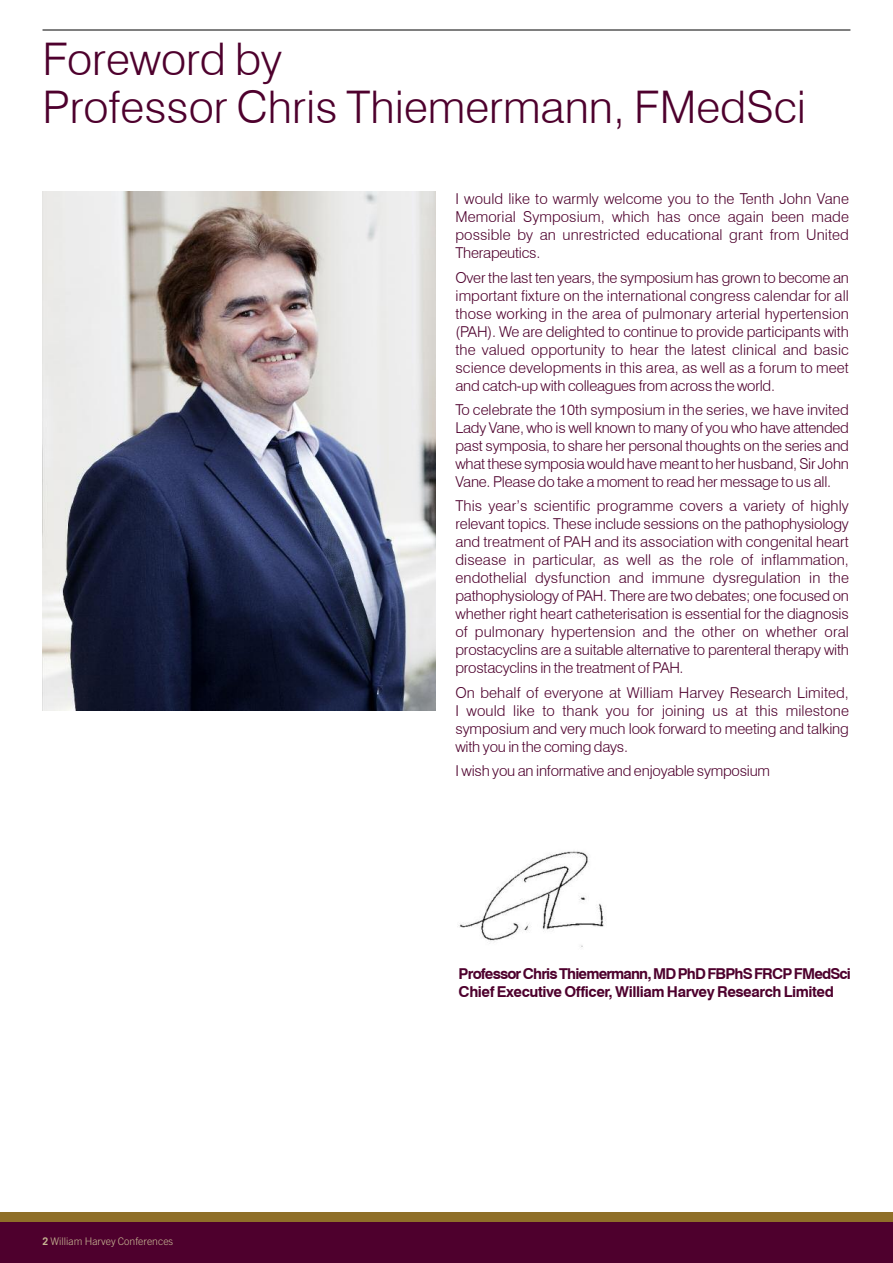
<style>
.page{position:relative;width:893px;height:1263px;background:#fff}
.page>*{position:absolute;margin:0;border:0;box-sizing:border-box;transform-origin:0 0}
.t1{font:300 45px/48px "Swiss 721 BT";color:#4e002d}
.t2{font:300 15px/18px "Swiss 721 BT";letter-spacing:-.015em;color:#4e002d;text-align:justify}
.t3{font:700 15px/18px "Swiss 721 BT";letter-spacing:-.03em;color:#4e002d}
.t4{font:300 10.5px "Trade Gothic LT Std";color:#c7b793}
.s1{font-weight:700}
</style>
<div class="page">
<div style="left:0;top:1212px;width:893px;height:12px;background:#8f6f28"></div>
<div style="left:0;top:1222px;width:893px;height:41px;background:#4e002d"></div>
<hr style="left:43px;top:30px;width:807px;height:1px;background:#000">
<img style="left:43px;top:191px;width:393px;height:520px">
<img style="left:458px;top:851px;width:148px;height:96px">
<h1 class="t1" style="left:43px;top:35px;width:765px">Foreword by<br>Professor Chris Thiemermann, FMedSci</h1>
<p class="t2" style="left:455px;top:190px;width:395px">I would like to warmly welcome you to the Tenth John Vane Memorial Symposium, which has once again been made possible by an unrestricted educational grant from United Therapeutics.</p>
<p class="t2" style="left:455px;top:268px;width:395px">Over the last ten years, the symposium has grown to become an important fixture on the international congress calendar for all those working in the area of pulmonary arterial hypertension (PAH). We are delighted to continue to provide participants with the valued opportunity to hear the latest clinical and basic science developments in this area, as well as a forum to meet and catch-up with colleagues from across the world.</p>
<p class="t2" style="left:455px;top:401px;width:395px">To celebrate the 10th symposium in the series, we have invited Lady Vane, who is well known to many of you who have attended past symposia, to share her personal thoughts on the series and what these symposia would have meant to her husband, Sir John Vane. Please do take a moment to read her message to us all.</p>
<p class="t2" style="left:455px;top:497px;width:395px">This year’s scientific programme covers a variety of highly relevant topics. These include sessions on the pathophysiology and treatment of PAH and its association with congenital heart disease in particular, as well as the role of inflammation, endothelial dysfunction and immune dysregulation in the pathophysiology of PAH. There are two debates; one focused on whether right heart catheterisation is essential for the diagnosis of pulmonary hypertension and the other on whether oral prostacyclins are a suitable alternative to parenteral therapy with prostacyclins in the treatment of PAH.</p>
<p class="t2" style="left:455px;top:683px;width:395px">On behalf of everyone at William Harvey Research Limited, I would like to thank you for joining us at this milestone symposium and very much look forward to meeting and talking with you in the coming days.</p>
<p class="t2" style="left:455px;top:762px;width:316px">I wish you an informative and enjoyable symposium</p>
<p class="t4" style="left:43px;top:1237px;width:132px"><span class="s1">2</span> William Harvey Conferences</p>
<p class="t3" style="left:459px;top:965px;width:394px">Professor Chris Thiemermann, MD PhD FBPhS FRCP FMedSci<br>Chief Executive Officer, William Harvey Research Limited</p>
</div>
